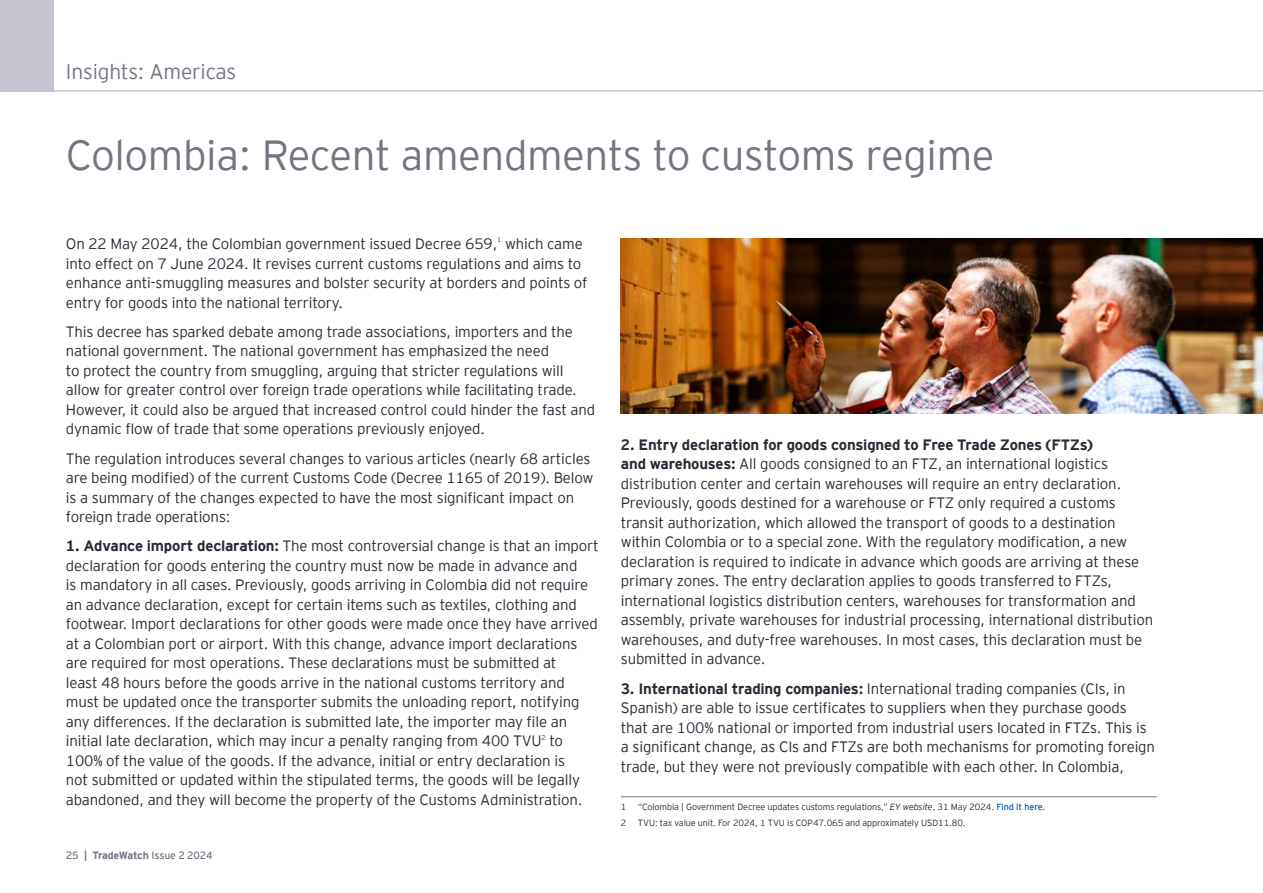
<style>
.page{position:relative;width:1263px;height:893px;background:#fff}
.page>*{position:absolute;margin:0;border:0;box-sizing:border-box;transform-origin:0 0}
._1__Page_heading{font:300 42px "EY Interstate";letter-spacing:-.01em;color:#757582}
.t1{font:300 21px "EY Interstate";letter-spacing:-.01em;color:#757582}
._4__BODY_TEXT{font:300 15px/19.5px "EY Interstate";letter-spacing:-.01em;color:#2a2a36}
.Document_title_Additional_text_RL{font:10.5px "EY Interstate";letter-spacing:-.02em;color:#757582}
._8__FOOTNOTE_1st_line{font:300 9px "EY Interstate";letter-spacing:-.01em;color:#2a2a36}
._8__Footnote_text{font:300 9px "EY Interstate";letter-spacing:-.01em;color:#2a2a36}
._4__BODY_TEXT-2{font:300 6.75px "EY Interstate";color:#2a2a36}
.s1{font-weight:700}
.s2{font-style:italic}
.s3{font-weight:400;color:#005cb8}
</style>
<div class="page">
<img style="left:621px;top:239px;width:642px;height:175px">
<hr style="left:0;top:90px;width:1263px;height:2px;background:#c5c5cf">
<div style="left:0;top:0;width:54px;height:92px;background:#c5c5cf"></div>
<hr style="left:621px;top:796px;width:536px;height:1px;background:#757582">
<h2 class="t1" style="left:66px;top:57px;width:172px">Insights: Americas</h2>
<p class="_1__Page_heading" style="left:66px;top:125px;width:930px">Colombia: Recent amendments to customs regime</p>
<p class="_4__BODY_TEXT" style="left:66px;top:233px;width:433px">On 22 May 2024, the Colombian government issued Decree 659,</p>
<p class="_4__BODY_TEXT-2" style="left:497px;top:235px;width:6px">1</p>
<p class="_4__BODY_TEXT" style="left:66px;top:233px;width:523px;text-indent:439px">which came into effect on 7 June 2024. It revises current customs regulations and aims to enhance anti-smuggling measures and bolster security at borders and points of entry for goods into the national territory.</p>
<p class="_4__BODY_TEXT" style="left:66px;top:321px;width:531px">This decree has sparked debate among trade associations, importers and the national government. The national government has emphasized the need<br>to protect the country from smuggling, arguing that stricter regulations will allow for greater control over foreign trade operations while facilitating trade.<br>However, it could also be argued that increased control could hinder the fast and dynamic flow of trade that some operations previously enjoyed.</p>
<p class="_4__BODY_TEXT" style="left:66px;top:448px;width:529px">The regulation introduces several changes to various articles (nearly 68 articles are being modified) of the current Customs Code (Decree 1165 of 2019). Below is a summary of the changes expected to have the most significant impact on foreign trade operations:</p>
<p class="_4__BODY_TEXT" style="left:66px;top:535px;width:534px"><span class="s1">1. Advance import declaration:</span> The most controversial change is that an import declaration for goods entering the country must now be made in advance and<br>is mandatory in all cases. Previously, goods arriving in Colombia did not require an advance declaration, except for certain items such as textiles, clothing and footwear. Import declarations for other goods were made once they have arrived at a Colombian port or airport. With this change, advance import declarations are required for most operations. These declarations must be submitted at<br>least 48 hours before the goods arrive in the national customs territory and must be updated once the transporter submits the unloading report, notifying any differences. If the declaration is submitted late, the importer may file an initial late declaration, which may incur a penalty ranging from 400 TVU</p>
<p class="_4__BODY_TEXT-2" style="left:542px;top:732px;width:6px">2</p>
<p class="_4__BODY_TEXT" style="left:66px;top:730px;width:518px;text-indent:483px">to 100% of the value of the goods. If the advance, initial or entry declaration is not submitted or updated within the stipulated terms, the goods will be legally abandoned, and they will become the property of the Customs Administration.</p>
<p class="Document_title_Additional_text_RL" style="left:66px;top:848px;width:148px">25 <span class="s1">| TradeWatch</span> Issue 2 2024</p>
<p class="_4__BODY_TEXT" style="left:621px;top:434px;width:534px"><span class="s1">2. Entry declaration for goods consigned to Free Trade Zones (FTZs)<br>and warehouses:</span> All goods consigned to an FTZ, an international logistics distribution center and certain warehouses will require an entry declaration.<br>Previously, goods destined for a warehouse or FTZ only required a customs transit authorization, which allowed the transport of goods to a destination within Colombia or to a special zone. With the regulatory modification, a new declaration is required to indicate in advance which goods are arriving at these primary zones. The entry declaration applies to goods transferred to FTZs, international logistics distribution centers, warehouses for transformation and assembly, private warehouses for industrial processing, international distribution warehouses, and duty-free warehouses. In most cases, this declaration must be submitted in advance.</p>
<p class="_4__BODY_TEXT" style="left:621px;top:678px;width:536px"><span class="s1">3. International trading companies:</span> International trading companies (CIs, in Spanish) are able to issue certificates to suppliers when they purchase goods that are 100% national or imported from industrial users located in FTZs. This is a significant change, as CIs and FTZs are both mechanisms for promoting foreign trade, but they were not previously compatible with each other. In Colombia,</p>
<p class="_8__FOOTNOTE_1st_line" style="left:621px;top:800px;width:7px">1</p>
<p class="_8__FOOTNOTE_1st_line" style="left:638px;top:800px;width:409px">“Colombia | Government Decree updates customs regulations,” <span class="s2">EY website</span>, 31 May 2024. <span class="s3">Find it here.</span></p>
<p class="_8__Footnote_text" style="left:621px;top:816px;width:7px">2</p>
<p class="_8__Footnote_text" style="left:638px;top:816px;width:329px">TVU: tax value unit. For 2024, 1 TVU is COP47.065 and approximately USD11.80.</p>
</div>
